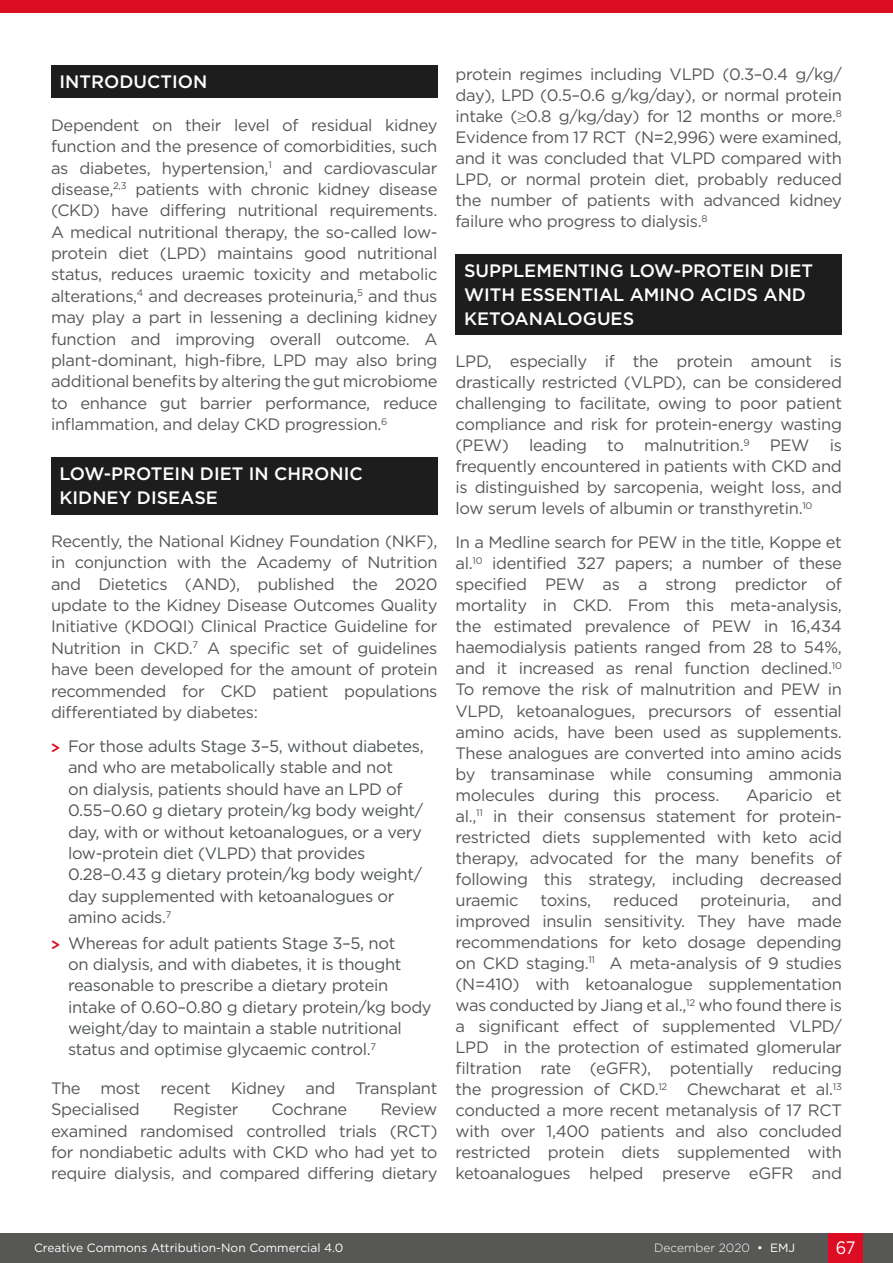
<style>
.page{position:relative;width:893px;height:1263px;background:#fff}
.page>*{position:absolute;margin:0;border:0;box-sizing:border-box;transform-origin:0 0}
.H1__Heading_1{font:500 18px/24px "Gotham";color:#fff}
.t1{font:18px "Gotham";color:#fff;scale:.9 1}
.Body_Text__Justifica{font:16.5px/21px "Gotham";letter-spacing:-.02em;color:#575756;text-align:justify}
.t2{font:16.5px/21.3px "Gotham";letter-spacing:-.02em;color:#515558}
.t3{font:12px "Gotham";color:#fff}
.t4{font:300 12px "Gotham";color:#fff}
.s1{font-family:"Quicksand";font-weight:700;color:#dc0c23}
.s2{font-weight:400}
</style>
<div class="page">
<div style="left:0;top:1233px;width:893px;height:30px;background:#575756"></div>
<div style="left:829px;top:1233px;width:34px;height:30px;background:#dc0c23"></div>
<div style="left:0;top:0;width:893px;height:13px;background:#dc0c23"></div>
<div style="left:51px;top:65px;width:386px;height:33px;background:#1d1d1d"></div>
<div style="left:51px;top:457px;width:386px;height:57px;background:#1d1d1d"></div>
<div style="left:455px;top:254px;width:387px;height:81px;background:#1d1d1d"></div>
<p class="H1__Heading_1" style="left:60px;top:70px;width:149px">INTRODUCTION</p>
<p class="Body_Text__Justifica" style="left:51px;top:114px;width:388px">Dependent on their level of residual kidney function and the presence of comorbidities, such as diabetes, hypertension,<sup>1</sup> and cardiovascular disease,<sup>2,3</sup> patients with chronic kidney disease (CKD) have differing nutritional requirements.<br>A medical nutritional therapy, the so-called low&shy;protein diet (LPD) maintains good nutritional status, reduces uraemic toxicity and metabolic alterations,<sup>4</sup> and decreases proteinuria,<sup>5</sup> and thus may play a part in lessening a declining kidney function and improving overall outcome. A plant-dominant, high-fibre, LPD may also bring additional benefits by altering the gut microbiome to enhance gut barrier performance, reduce inflammation, and delay CKD progression.<sup>6</sup></p>
<p class="H1__Heading_1" style="left:60px;top:461px;width:305px">LOW-PROTEIN DIET IN CHRONIC<br>KIDNEY DISEASE</p>
<p class="Body_Text__Justifica" style="left:51px;top:530px;width:388px">Recently, the National Kidney Foundation (NKF), in conjunction with the Academy of Nutrition and Dietetics (AND), published the 2020 update to the Kidney Disease Outcomes Quality Initiative (KDOQI) Clinical Practice Guideline for Nutrition in CKD.<sup>7</sup> A specific set of guidelines have been developed for the amount of protein recommended for CKD patient populations differentiated by diabetes:</p>
<p class="t2" style="left:68px;top:735px;width:357px;text-indent:-17px"><span class="s1">&gt;</span> For those adults Stage 3–5, without diabetes, and who are metabolically stable and not<br>on dialysis, patients should have an LPD of 0.55–0.60 g dietary protein/kg body weight/ day, with or without ketoanalogues, or a very low-protein diet (VLPD) that provides 0.28–0.43 g dietary protein/kg body weight/ day supplemented with ketoanalogues or amino acids.<sup>7</sup></p>
<p class="t2" style="left:68px;top:932px;width:365px;text-indent:-17px"><span class="s1">&gt;</span> Whereas for adult patients Stage 3–5, not<br>on dialysis, and with diabetes, it is thought reasonable to prescribe a dietary protein intake of 0.60–0.80 g dietary protein/kg body weight/day to maintain a stable nutritional status and optimise glycaemic control.<sup>7</sup></p>
<p class="Body_Text__Justifica" style="left:51px;top:1077px;width:388px">The most recent Kidney and Transplant<br>Specialised</p>
<p class="Body_Text__Justifica" style="left:173px;top:1098px;width:67px">Register</p>
<p class="Body_Text__Justifica" style="left:272px;top:1098px;width:77px">Cochrane</p>
<p class="Body_Text__Justifica" style="left:51px;top:1098px;width:388px;text-indent:329px">Review examined randomised controlled trials (RCT) for nondiabetic adults with CKD who had yet to require dialysis, and compared differing dietary</p>
<p class="Body_Text__Justifica" style="left:455px;top:63px;width:388px">protein regimes including VLPD (0.3–0.4 g/kg/ day), LPD (0.5–0.6 g/kg/day), or normal protein intake (≥0.8 g/kg/day) for 12 months or more.<sup>8<br></sup>Evidence from 17 RCT (N=2,996) were examined, and it was concluded that VLPD compared with LPD, or normal protein diet, probably reduced the number of patients with advanced kidney failure who progress to dialysis.<sup>8</sup></p>
<p class="H1__Heading_1" style="left:464px;top:258px;width:351px">SUPPLEMENTING LOW-PROTEIN DIET<br>WITH ESSENTIAL AMINO ACIDS AND<br>KETOANALOGUES</p>
<p class="Body_Text__Justifica" style="left:455px;top:350px;width:388px">LPD, especially if the protein amount is drastically restricted (VLPD), can be considered challenging to facilitate, owing to poor patient compliance and risk for protein-energy wasting (PEW) leading to malnutrition.<sup>9</sup> PEW is frequently encountered in patients with CKD and is distinguished by sarcopenia, weight loss, and low serum levels of albumin or transthyretin.<sup>10</sup></p>
<p class="Body_Text__Justifica" style="left:455px;top:531px;width:388px">In a Medline search for PEW in the title, Koppe et al.<sup>10</sup> identified 327 papers; a number of these specified PEW as a strong predictor of mortality in CKD. From this meta-analysis, the estimated prevalence of PEW in 16,434 haemodialysis patients ranged from 28 to 54%, and it increased as renal function declined.<sup>10<br></sup>To remove the risk of malnutrition and PEW in VLPD, ketoanalogues, precursors of essential amino acids, have been used as supplements.<br>These analogues are converted into amino acids by transaminase while consuming ammonia molecules during this process.</p>
<p class="Body_Text__Justifica" style="left:455px;top:784px;width:388px;text-indent:290px">Aparicio et al.,<sup>11</sup> in their consensus statement for protein&shy;restricted diets supplemented with keto acid therapy, advocated for the many benefits of following this strategy, including decreased uraemic</p>
<p class="Body_Text__Justifica" style="left:455px;top:889px;width:388px;text-indent:356px">and improved insulin sensitivity. They have made recommendations for keto dosage depending on CKD staging.<sup>11</sup> A meta-analysis of 9 studies (N=410) with ketoanalogue supplementation was conducted by Jiang et al.,<sup>12</sup> who found there is a significant effect of supplemented VLPD/ LPD in the protection of estimated glomerular filtration rate (eGFR), potentially reducing the progression of CKD.<sup>12</sup> Chewcharat et al.<sup>13 </sup>conducted a more recent metanalysis of 17 RCT with over 1,400 patients and also concluded restricted protein diets supplemented with ketoanalogues helped preserve eGFR and</p>
<p class="Body_Text__Justifica" style="left:541px;top:889px;width:52px">toxins,</p>
<p class="Body_Text__Justifica" style="left:613px;top:889px;width:67px">reduced</p>
<p class="Body_Text__Justifica" style="left:700px;top:889px;width:91px">proteinuria,</p>
<p class="t3" style="left:34px;top:1240px;width:311px">Creative Commons Attribution-Non Commercial 4.0</p>
<p class="t4" style="left:654px;top:1240px;width:143px">December 2020 <span class="s2">• EMJ</span></p>
<p class="t1" style="left:836px;top:1236px;width:23px">67</p>
</div>
